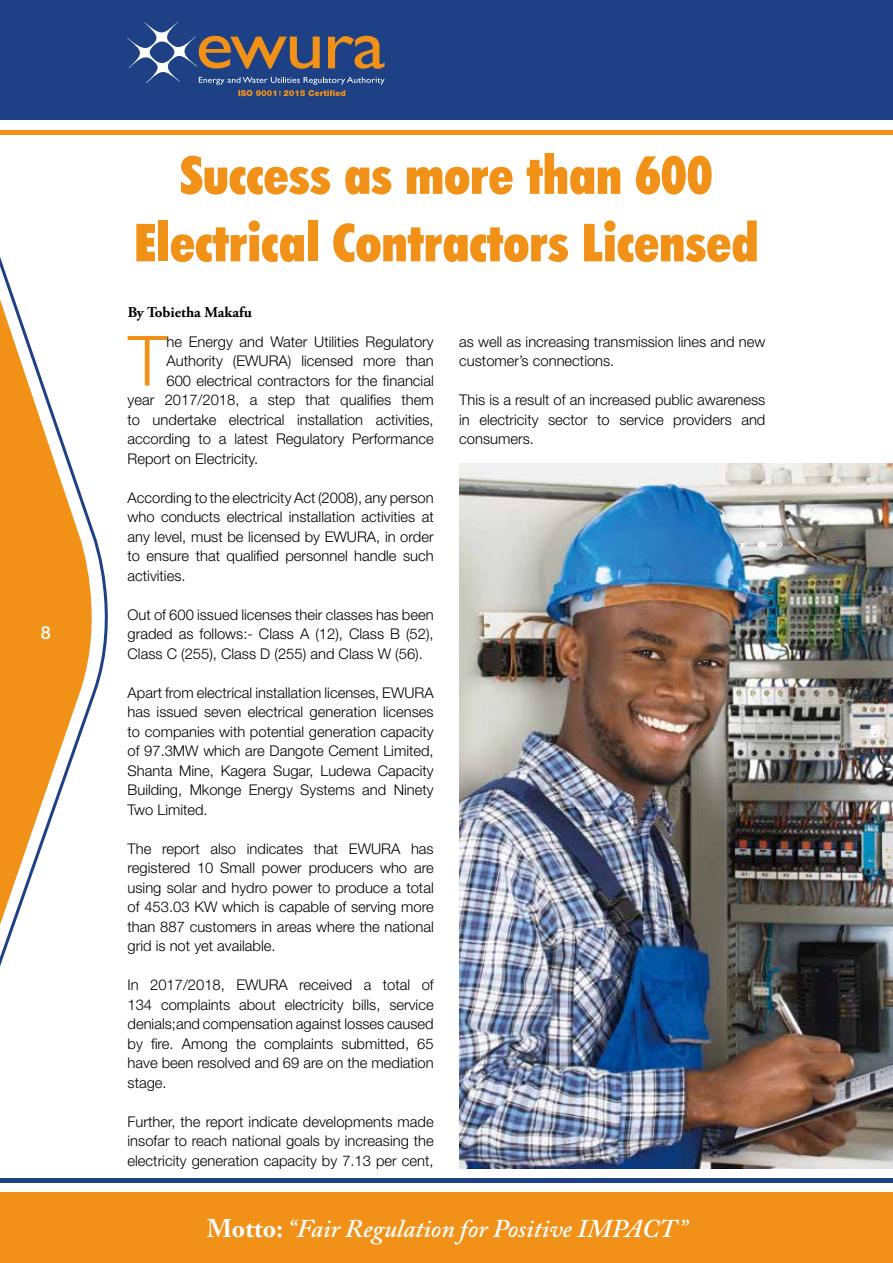
<style>
.page{position:relative;width:893px;height:1263px;background:#fff}
.page>*{position:absolute;margin:0;border:0;box-sizing:border-box;transform-origin:0 0}
.t1{font:300 69.45px "Helvetica Neue CE";color:#f29117}
.t2{font:900 condensed 52.5px/67.5px "Futura BT";color:#f29117;text-align:center}
.t3{font:italic 600 25.5px "Adobe Caslon Pro";color:#fff}
.t4{font:500 18px "Helvetica Neue CE";color:#fff}
.t5{font:700 15px "Adobe Garamond Pro";color:#000}
.t6{font:300 14.85px/19.5px "Helvetica Neue CE";color:#000;text-align:justify}
.s1{font-weight:700;font-style:normal}
</style>
<div class="page">
<div style="left:0;top:0;width:893px;height:120px;background:#1d4184"></div>
<div style="left:0;top:1192px;width:893px;height:71px;background:#f29117"></div>
<hr style="left:0;top:1179px;width:893px;height:4px;background:#1d4184">
<hr style="left:0;top:130px;width:893px;height:4px;background:#f29117">
<svg style="left:0;top:134px;width:106px;height:832px"></svg>
<svg style="left:127px;top:21px;width:258px;height:75px"></svg>
<img style="left:459px;top:463px;width:434px;height:705px">
<p class="t4" style="left:41px;top:621px;width:12px">8</p>
<h2 class="t2" style="left:134px;top:141px;width:626px">Success as more than 600<br>Electrical Contractors Licensed</h2>
<p class="t5" style="left:128px;top:304px;width:126px">By Tobietha Makafu</p>
<h1 class="t1" style="left:128px;top:319px;width:40px">T</h1>
<p class="t6" style="left:166px;top:331px;width:269px">he Energy and Water Utilities Regulatory</p>
<p class="t6" style="left:166px;top:351px;width:269px">Authority (EWURA) licensed more than</p>
<p class="t6" style="left:166px;top:370px;width:269px">600 electrical contractors for the financial</p>
<p class="t6" style="left:128px;top:390px;width:308px">year 2017/2018, a step that qualifies them</p>
<p class="t6" style="left:128px;top:409px;width:308px">to undertake electrical installation activities,</p>
<p class="t6" style="left:128px;top:429px;width:308px">according to a latest Regulatory Performance</p>
<p class="t6" style="left:128px;top:448px;width:132px">Report on Electricity.</p>
<p class="t6" style="left:128px;top:487px;width:308px">According to the electricity Act (2008), any person who conducts electrical installation activities at any level, must be licensed by EWURA, in order to ensure that qualified personnel handle such activities.</p>
<p class="t6" style="left:128px;top:604px;width:308px">Out of 600 issued licenses their classes has been graded as follows:- Class A (12), Class B (52), Class C (255), Class D (255) and Class W (56).</p>
<p class="t6" style="left:128px;top:682px;width:308px">Apart from electrical installation licenses, EWURA has issued seven electrical generation licenses to companies with potential generation capacity of 97.3MW which are Dangote Cement Limited, Shanta Mine, Kagera Sugar, Ludewa Capacity Building, Mkonge Energy Systems and Ninety Two Limited.</p>
<p class="t6" style="left:128px;top:838px;width:308px">The report also indicates that EWURA has registered 10 Small power producers who are using solar and hydro power to produce a total of 453.03 KW which is capable of serving more than 887 customers in areas where the national grid is not yet available.</p>
<p class="t6" style="left:128px;top:975px;width:308px">In 2017/2018, EWURA received a total of 134 complaints about electricity bills, service denials;and compensation against losses caused by fire. Among the complaints submitted, 65 have been resolved and 69 are on the mediation stage.</p>
<p class="t6" style="left:128px;top:1112px;width:308px">Further, the report indicate developments made insofar to reach national goals by increasing the electricity generation capacity by 7.13 per cent,</p>
<p class="t6" style="left:459px;top:332px;width:308px">as well as increasing transmission lines and new customer’s connections.</p>
<p class="t6" style="left:459px;top:390px;width:308px">This is a result of an increased public awareness in electricity sector to service providers and consumers.</p>
<h3 class="t3" style="left:207px;top:1213px;width:482px"><span class="s1">Motto:</span> “Fair Regulation for Positive IMPACT”</h3>
</div>
